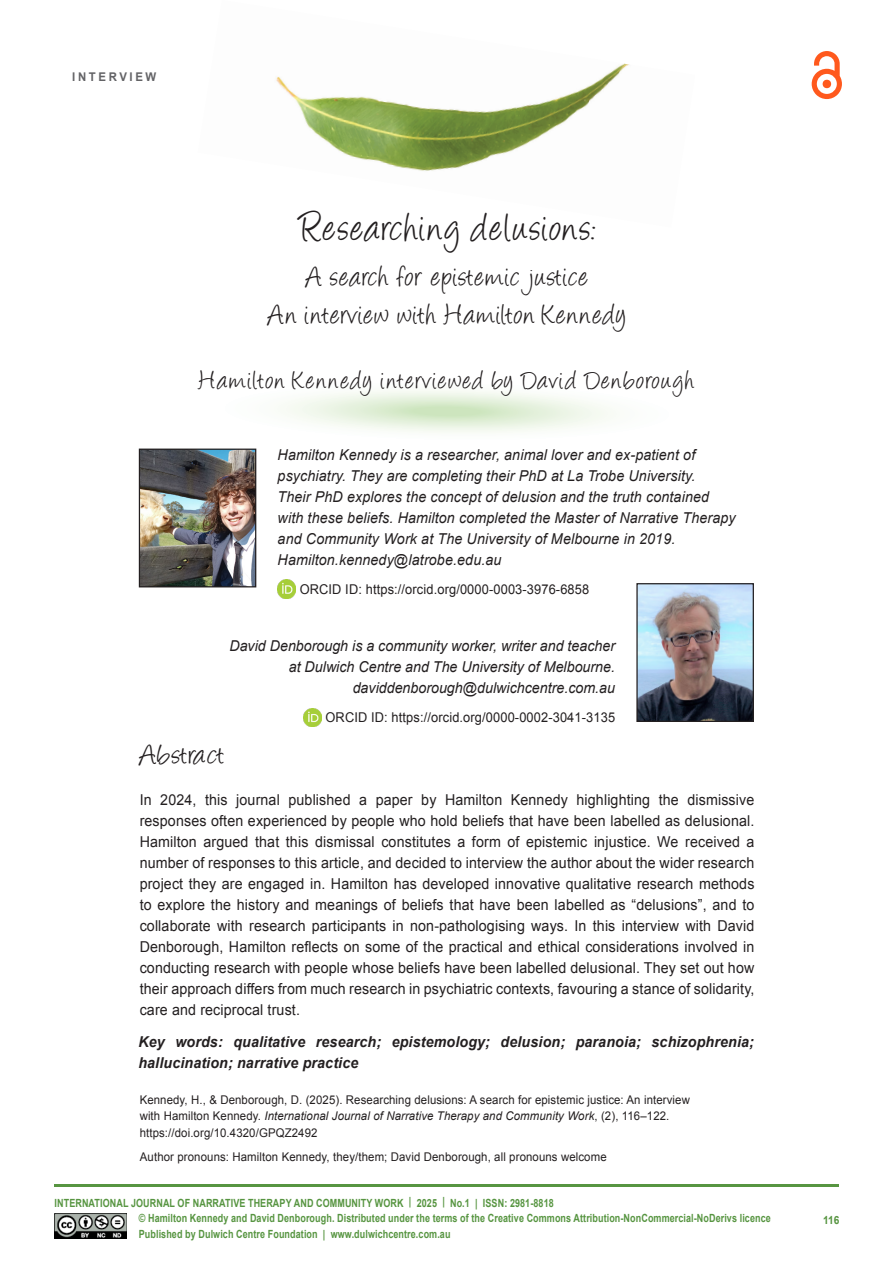
<style>
.page{position:relative;width:893px;height:1263px;background:#fff}
.page>*{position:absolute;margin:0;border:0;box-sizing:border-box;transform-origin:0 0}
.t1{font:45px "Angelina";letter-spacing:.055em;color:#231f20;scale:.9 1}
.t2{font:33px/37.5px "Angelina";letter-spacing:.045em;color:#231f20;text-align:center;scale:.9 1}
.t3{font:33px "Angelina";letter-spacing:.045em;color:#231f20;scale:.95 1}
.t4{font:30px "Angelina";letter-spacing:.065em;color:#231f20;scale:.9 1}
.t5{font:15px/21px "Arial";letter-spacing:.01em;color:#231f20;text-align:justify;scale:.95 1}
.t6{font:italic 15px/21px "Arial";letter-spacing:.01em;color:#231f20;scale:.95 1}
.t7{font:italic 700 15px/21px "Arial";letter-spacing:.01em;color:#231f20;scale:.95 1}
.t8{font:13.5px "Arial";letter-spacing:.01em;color:#231f20;scale:.95 1}
.Dialogue{font:12px/16.5px "Arial";letter-spacing:.01em;color:#231f20;scale:.95 1}
.t9{font:700 12px "Arial";letter-spacing:.23em;color:#636366;scale:.95 1}
.t10{font:700 11.25px/15px "Arial";letter-spacing:.01em;color:#579541;scale:.8 1}
.t11{font:700 11.25px "Arial";letter-spacing:.01em;color:#579541;scale:.9 1}
.s1{font-style:italic}
</style>
<div class="page">
<hr style="left:54px;top:1184px;width:785px;height:2px;background:#579541">
<img style="left:55px;top:1214px;width:72px;height:25px">
<svg style="left:812px;top:51px;width:30px;height:48px"></svg>
<img style="left:276px;top:63px;width:354px;height:108px">
<svg style="left:286px;top:391px;width:322px;height:41px"></svg>
<img style="left:278px;top:580px;width:18px;height:18px">
<img style="left:303px;top:708px;width:19px;height:18px">
<img style="left:141px;top:451px;width:113px;height:134px">
<div style="left:139px;top:449px;width:117px;height:138px;border:1px solid #231f20"></div>
<img style="left:638px;top:585px;width:114px;height:135px">
<div style="left:636px;top:583px;width:118px;height:139px;border:1px solid #231f20"></div>
<p class="t9" style="left:72px;top:69px;width:90px">INTERVIEW</p>
<p class="t1" style="left:299px;top:208px;width:330px">Researching delusions:</p>
<p class="t2" style="left:268px;top:261px;width:399px">A search for epistemic justice<br>An interview with Hamilton Kennedy</p>
<p class="t4" style="left:199px;top:368px;width:552px">Hamilton Kennedy interviewed by David Denborough</p>
<p class="t6" style="left:278px;top:444px;width:484px">Hamilton Kennedy is a researcher, animal lover and ex-patient of psychiatry. They are completing their PhD at La Trobe University.<br>Their PhD explores the concept of delusion and the truth contained with these beliefs. Hamilton completed the Master of Narrative Therapy and Community Work at The University of Melbourne in 2019.<br>Hamilton.kennedy@latrobe.edu.au</p>
<p class="t8" style="left:300px;top:580px;width:306px">ORCID ID: https://orcid.org/0000-0003-3976-6858</p>
<p class="t6" style="left:229px;top:635px;width:408px;text-align:right">David Denborough is a community worker, writer and teacher at Dulwich Centre and The University of Melbourne. daviddenborough@dulwichcentre.com.au</p>
<p class="t8" style="left:325px;top:708px;width:306px">ORCID ID: https://orcid.org/0000-0002-3041-3135</p>
<p class="t3" style="left:140px;top:741px;width:90px">Abstract</p>
<p class="t5" style="left:140px;top:789px;width:649px">In 2024, this journal published a paper by Hamilton Kennedy highlighting the dismissive responses often experienced by people who hold beliefs that have been labelled as delusional.<br>Hamilton argued that this dismissal constitutes a form of epistemic injustice. We received a number of responses to this article, and decided to interview the author about the wider research project they are engaged in. Hamilton has developed innovative qualitative research methods to explore the history and meanings of beliefs that have been labelled as “delusions”, and to collaborate with research participants in non-pathologising ways. In this interview with David Denborough, Hamilton reflects on some of the practical and ethical considerations involved in conducting research with people whose beliefs have been labelled delusional. They set out how their approach differs from much research in psychiatric contexts, favouring a stance of solidarity, care and reciprocal trust.</p>
<p class="t7" style="left:138px;top:1032px;width:649px">Key words: qualitative research; epistemology; delusion; paranoia; schizophrenia; hallucination; narrative practice</p>
<p class="Dialogue" style="left:140px;top:1091px;width:581px">Kennedy, H., &amp; Denborough, D. (2025). Researching delusions: A search for epistemic justice: An interview with Hamilton Kennedy. <span class="s1">International Journal of Narrative Therapy and Community Work</span>, (2), 116–122. https://doi.org/10.4320/GPQZ2492</p>
<p class="Dialogue" style="left:140px;top:1148px;width:493px">Author pronouns: Hamilton Kennedy, they/them; David Denborough, all pronouns welcome</p>
<p class="t10" style="left:139px;top:1196px;width:791px;text-indent:-84px">INTERNATIONAL JOURNAL OF NARRATIVE THERAPY AND COMMUNITY WORK | 2025 | No.1 | ISSN: 2981-8818<br>© Hamilton Kennedy and David Denborough. Distributed under the terms of the Creative Commons Attribution-NonCommercial-NoDerivs licence</p>
<p class="t10" style="left:139px;top:1227px;width:391px">Published by Dulwich Centre Foundation | www.dulwichcentre.com.au</p>
<p class="t11" style="left:823px;top:1212px;width:20px">116</p>
</div>
